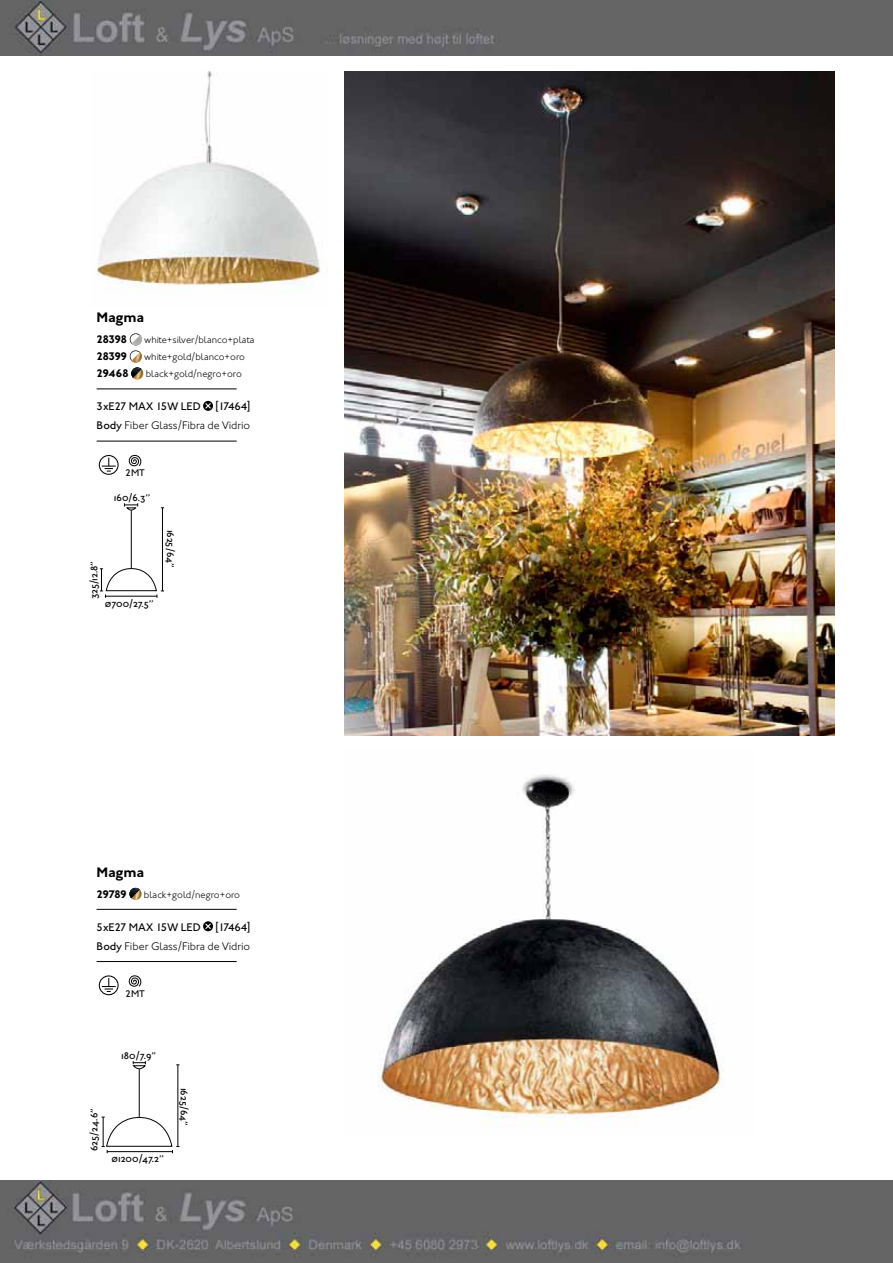
<style>
.page{position:relative;width:893px;height:1263px;background:#fff}
.page>*{position:absolute;margin:0;border:0;box-sizing:border-box;transform-origin:0 0}
.t1{font:700 14.25px "Johnston ITC Std";color:#000}
.t2{font:300 11.4px/19px "Johnston ITC Std";letter-spacing:-.005em;color:#000;text-align:right}
.t3{font:500 11.4px "Johnston ITC Std";color:#000}
.t4{font:700 11.4px "Johnston ITC Std";letter-spacing:-.07em;color:#000}
.t5{font:300 9.9px "Johnston ITC Std";color:#000}
.t6{font:500 9.9px "Johnston ITC Std";color:#000}
.s1{font-weight:500}
</style>
<div class="page">
<img style="left:0;top:0;width:893px;height:55px">
<img style="left:0;top:1180px;width:893px;height:83px">
<img style="left:95px;top:71px;width:232px;height:219px">
<img style="left:378px;top:774px;width:347px;height:350px">
<img style="left:344px;top:71px;width:490px;height:665px">
<hr style="left:131px;top:510px;width:1px;height:58px;background:#000">
<hr style="left:162px;top:508px;width:1px;height:83px;background:#000">
<svg style="left:100px;top:567px;width:64px;height:31px"></svg>
<svg style="left:124px;top:503px;width:14px;height:10px"></svg>
<hr style="left:139px;top:1069px;width:1px;height:48px;background:#000">
<svg style="left:133px;top:1061px;width:13px;height:11px"></svg>
<hr style="left:178px;top:1065px;width:1px;height:81px;background:#000">
<svg style="left:102px;top:1116px;width:77px;height:37px"></svg>
<svg style="left:130px;top:333px;width:13px;height:46px"></svg>
<hr style="left:97px;top:389px;width:140px;height:1px;background:#000">
<div style="left:203px;top:401px;width:10px;height:10px;background:#000;border-radius:50%"></div>
<svg style="left:205px;top:403px;width:6px;height:6px"></svg>
<hr style="left:97px;top:441px;width:140px;height:1px;background:#000">
<svg style="left:99px;top:455px;width:20px;height:20px"></svg>
<svg style="left:128px;top:454px;width:14px;height:13px"></svg>
<svg style="left:129px;top:888px;width:13px;height:12px"></svg>
<hr style="left:97px;top:909px;width:140px;height:1px;background:#000">
<svg style="left:203px;top:921px;width:10px;height:10px"></svg>
<svg style="left:205px;top:923px;width:6px;height:6px"></svg>
<hr style="left:97px;top:961px;width:140px;height:1px;background:#000">
<svg style="left:99px;top:975px;width:20px;height:20px"></svg>
<svg style="left:128px;top:975px;width:14px;height:12px"></svg>
<h1 class="t1" style="left:97px;top:309px;width:49px">Magma</h1>
<p class="t4" style="left:97px;top:332px;width:32px">28398</p>
<p class="t5" style="left:144px;top:334px;width:112px">white+silver/blanco+plata</p>
<p class="t4" style="left:97px;top:349px;width:32px">28399</p>
<p class="t5" style="left:144px;top:351px;width:102px">white+gold/blanco+oro</p>
<p class="t4" style="left:97px;top:366px;width:34px">29468</p>
<p class="t5" style="left:146px;top:368px;width:98px">black+gold/negro+oro</p>
<p class="t3" style="left:97px;top:400px;width:106px">3xE27 MAX 15W LED</p>
<p class="t2" style="left:97px;top:397px;width:155px"><span class="s1">[17464]<br>Body</span> Fiber Glass/Fibra de Vidrio</p>
<p class="t6" style="left:126px;top:467px;width:21px">2MT</p>
<p class="t6" style="left:114px;top:492px;width:37px">160/6.3’’</p>
<p class="t6" style="left:88px;top:599px;width:40px;rotate:-90deg">325/12.8’’</p>
<p class="t6" style="left:105px;top:598px;width:50px">ø700/27.5’’</p>
<p class="t6" style="left:176px;top:529px;width:39px;rotate:90deg">1625/64’’</p>
<h1 class="t1" style="left:97px;top:863px;width:49px">Magma</h1>
<p class="t4" style="left:97px;top:887px;width:32px">29789</p>
<p class="t5" style="left:144px;top:888px;width:98px">black+gold/negro+oro</p>
<p class="t3" style="left:97px;top:920px;width:106px">5xE27 MAX 15W LED</p>
<p class="t2" style="left:97px;top:917px;width:155px"><span class="s1">[17464]<br>Body</span> Fiber Glass/Fibra de Vidrio</p>
<p class="t6" style="left:126px;top:987px;width:21px">2MT</p>
<p class="t6" style="left:121px;top:1050px;width:36px">180/7.9’’</p>
<p class="t6" style="left:88px;top:1151px;width:44px;rotate:-90deg">625/24.6’’</p>
<p class="t6" style="left:111px;top:1153px;width:54px">ø1200/47.2’’</p>
<p class="t6" style="left:190px;top:1088px;width:39px;rotate:90deg">1625/64’’</p>
</div>
